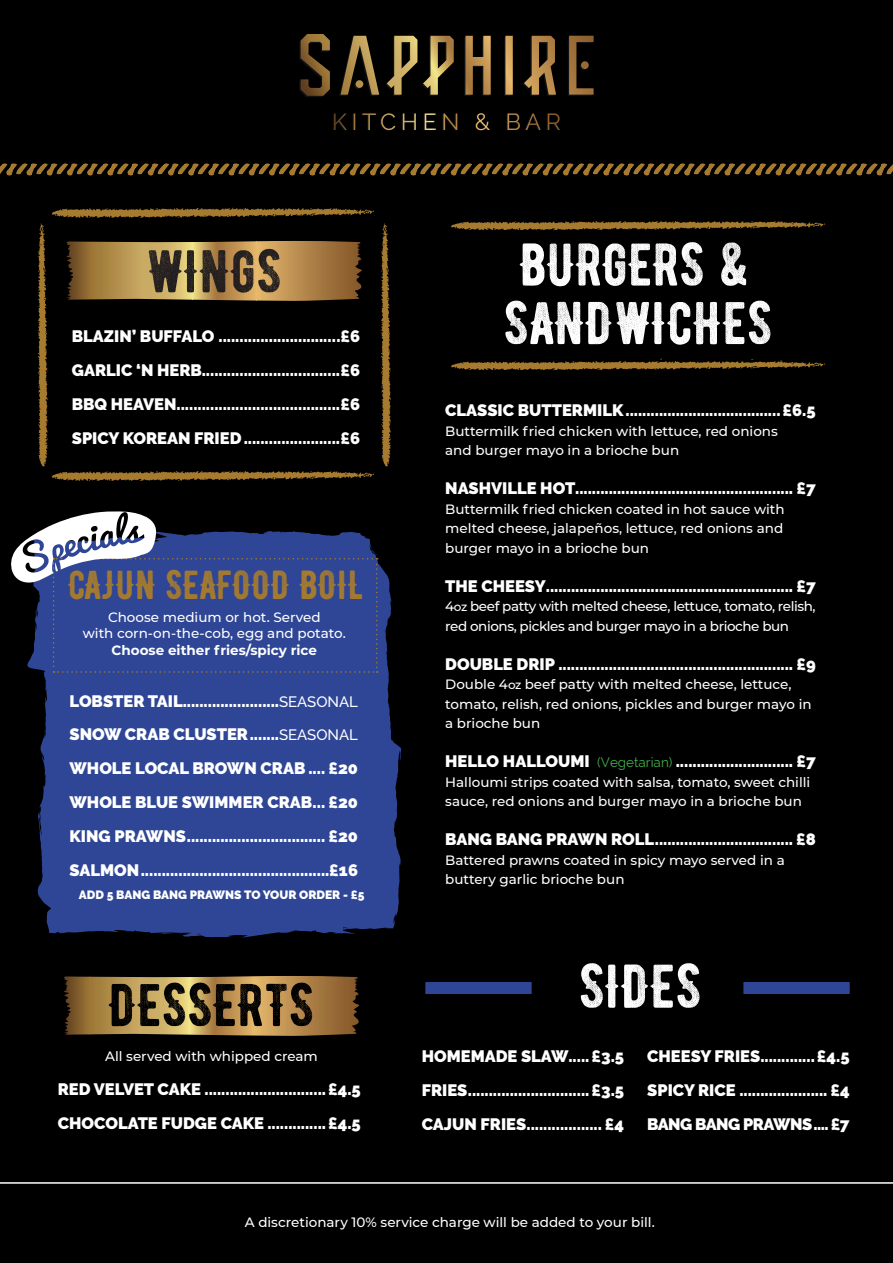
<style>
.page{position:relative;width:893px;height:1263px;background:#000001}
.page>*{position:absolute;margin:0;border:0;box-sizing:border-box;transform-origin:0 0}
.t1{font:61.5px "BERNIER Distressed";color:#fff}
.t2{font:60px "BERNIER Distressed";color:#fff}
.t3{font:60px "BERNIER Distressed";color:#000001}
.t4{font:60px "BERNIER Distressed";color:#231f20}
.t5{font:40.5px "BERNIER Distressed";color:#a67b2f}
.t6{font:900 16.5px "Raleway";color:#fff}
.t7{font:900 16.5px "Raleway";letter-spacing:-.03em;color:#fff}
.t8{font:500 13.5px/19.5px "Montserrat";color:#fff}
.t9{font:500 13.5px/19.5px "Montserrat";letter-spacing:-.03em;color:#fff}
.t10{font:900 12px "Raleway";color:#fff}
.s1{font-weight:700}
.s2{font-weight:500;font-size:15px}
.s3{font-size:12px}
.s4{font-weight:400;font-size:13.5px;color:#40ae49}
</style>
<div class="page">
<svg style="left:64px;top:976px;width:295px;height:60px;background:#af8b4d"></svg>
<svg style="left:0;top:164px;width:893px;height:11px"></svg>
<svg style="left:381px;top:223px;width:10px;height:244px"></svg>
<svg style="left:38px;top:208px;width:336px;height:273px"></svg>
<svg style="left:299px;top:34px;width:295px;height:63px"></svg>
<svg style="left:333px;top:113px;width:227px;height:18px"></svg>
<svg style="left:37px;top:558px;width:364px;height:380px;background:#273b7e"></svg>
<svg style="left:310px;top:925px;width:10px;height:7px"></svg>
<div style="left:70px;top:691px;width:289px;height:185px;background:#2e4695"></div>
<hr style="left:0;top:1182px;width:893px;height:2px;background:#fff">
<svg style="left:451px;top:359px;width:374px;height:11px"></svg>
<svg style="left:451px;top:221px;width:374px;height:9px"></svg>
<div style="left:425px;top:982px;width:107px;height:12px;background:#2e4695"></div>
<div style="left:743px;top:982px;width:107px;height:12px;background:#2e4695"></div>
<svg style="left:11px;top:511px;width:367px;height:162px"></svg>
<p class="t4" style="left:146px;top:233px;width:137px">WINGS</p>
<p class="t6" style="left:72px;top:327px;width:290px">BLAZIN’ BUFFALO .............................£6</p>
<p class="t6" style="left:72px;top:360px;width:290px">GARLIC ‘N HERB.................................£6</p>
<p class="t6" style="left:72px;top:394px;width:290px">BBQ HEAVEN.......................................£6</p>
<p class="t6" style="left:72px;top:428px;width:290px">SPICY KOREAN FRIED.......................£6</p>
<p class="t5" style="left:68px;top:560px;width:297px">CAJUN SEAFOOD BOIL</p>
<p class="t8" style="left:83px;top:608px;width:264px;line-height:16.5px;text-align:center">Choose medium or hot. Served<br>with corn-on-the-cob, egg and potato.<br><span class="s1">Choose either fries/spicy rice</span></p>
<p class="t6" style="left:70px;top:691px;width:290px">LOBSTER TAIL.......................<span class="s2">SEASONAL</span></p>
<p class="t6" style="left:70px;top:725px;width:290px">SNOW CRAB CLUSTER.......<span class="s2">SEASONAL</span></p>
<p class="t6" style="left:70px;top:759px;width:290px">WHOLE LOCAL BROWN CRAB .... £20</p>
<p class="t6" style="left:70px;top:793px;width:290px">WHOLE BLUE SWIMMER CRAB... £20</p>
<p class="t6" style="left:70px;top:826px;width:290px">KING PRAWNS................................. £20</p>
<p class="t6" style="left:70px;top:860px;width:290px">SALMON.............................................£16</p>
<p class="t10" style="left:79px;top:888px;width:287px">ADD 5 BANG BANG PRAWNS TO YOUR ORDER - £5</p>
<p class="t3" style="left:109px;top:967px;width:207px">DESSERTS</p>
<p class="t8" style="left:105px;top:1046px;width:214px">All served with whipped cream</p>
<p class="t6" style="left:58px;top:1080px;width:305px">RED VELVET CAKE .............................£4.5</p>
<p class="t6" style="left:58px;top:1113px;width:305px">CHOCOLATE FUDGE CAKE ..............£4.5</p>
<p class="t2" style="left:520px;top:227px;width:238px">BURGERS &amp;</p>
<p class="t2" style="left:503px;top:285px;width:271px">SANDWICHES</p>
<p class="t6" style="left:445px;top:401px;width:372px">CLASSIC BUTTERMILK.....................................£6.5</p>
<p class="t8" style="left:445px;top:421px;width:334px">Buttermilk fried chicken with lettuce, red onions and burger mayo in a brioche bun</p>
<p class="t6" style="left:445px;top:479px;width:372px">NASHVILLE HOT.................................................... £7</p>
<p class="t8" style="left:445px;top:499px;width:341px;text-align:justify">Buttermilk fried chicken coated in hot sauce with melted cheese, jalapeños, lettuce, red onions and burger mayo in a brioche bun</p>
<p class="t6" style="left:445px;top:576px;width:372px">THE CHEESY........................................................... £7</p>
<p class="t9" style="left:445px;top:596px;width:372px">4<span class="s3">oz</span> beef patty with melted cheese, lettuce, tomato, relish, red onions, pickles and burger mayo in a brioche bun</p>
<p class="t6" style="left:445px;top:654px;width:372px">DOUBLE DRIP ........................................................ £9</p>
<p class="t8" style="left:445px;top:674px;width:368px">Double 4<span class="s3">oz</span> beef patty with melted cheese, lettuce, tomato, relish, red onions, pickles and burger mayo in a brioche bun</p>
<p class="t6" style="left:445px;top:752px;width:372px">HELLO HALLOUMI <span class="s4">(Vegetarian)</span> ............................ £7</p>
<p class="t8" style="left:445px;top:772px;width:367px">Halloumi strips coated with salsa, tomato, sweet chilli sauce, red onions and burger mayo in a brioche bun</p>
<p class="t6" style="left:445px;top:830px;width:372px">BANG BANG PRAWN ROLL................................. £8</p>
<p class="t8" style="left:445px;top:850px;width:341px">Battered prawns coated in spicy mayo served in a buttery garlic brioche bun</p>
<p class="t1" style="left:579px;top:947px;width:124px">SIDES</p>
<p class="t6" style="left:422px;top:1047px;width:204px">HOMEMADE SLAW.....£3.5</p>
<p class="t6" style="left:422px;top:1080px;width:204px">FRIES.............................£3.5</p>
<p class="t6" style="left:422px;top:1114px;width:204px">CAJUN FRIES.................. £4</p>
<p class="t6" style="left:647px;top:1047px;width:204px">CHEESY FRIES.............£4.5</p>
<p class="t6" style="left:647px;top:1080px;width:204px">SPICY RICE ..................... £4</p>
<p class="t7" style="left:647px;top:1114px;width:204px">BANG BANG PRAWNS....£7</p>
<p class="t8" style="left:245px;top:1211px;width:411px">A discretionary 10% service charge will be added to your bill.</p>
</div>
